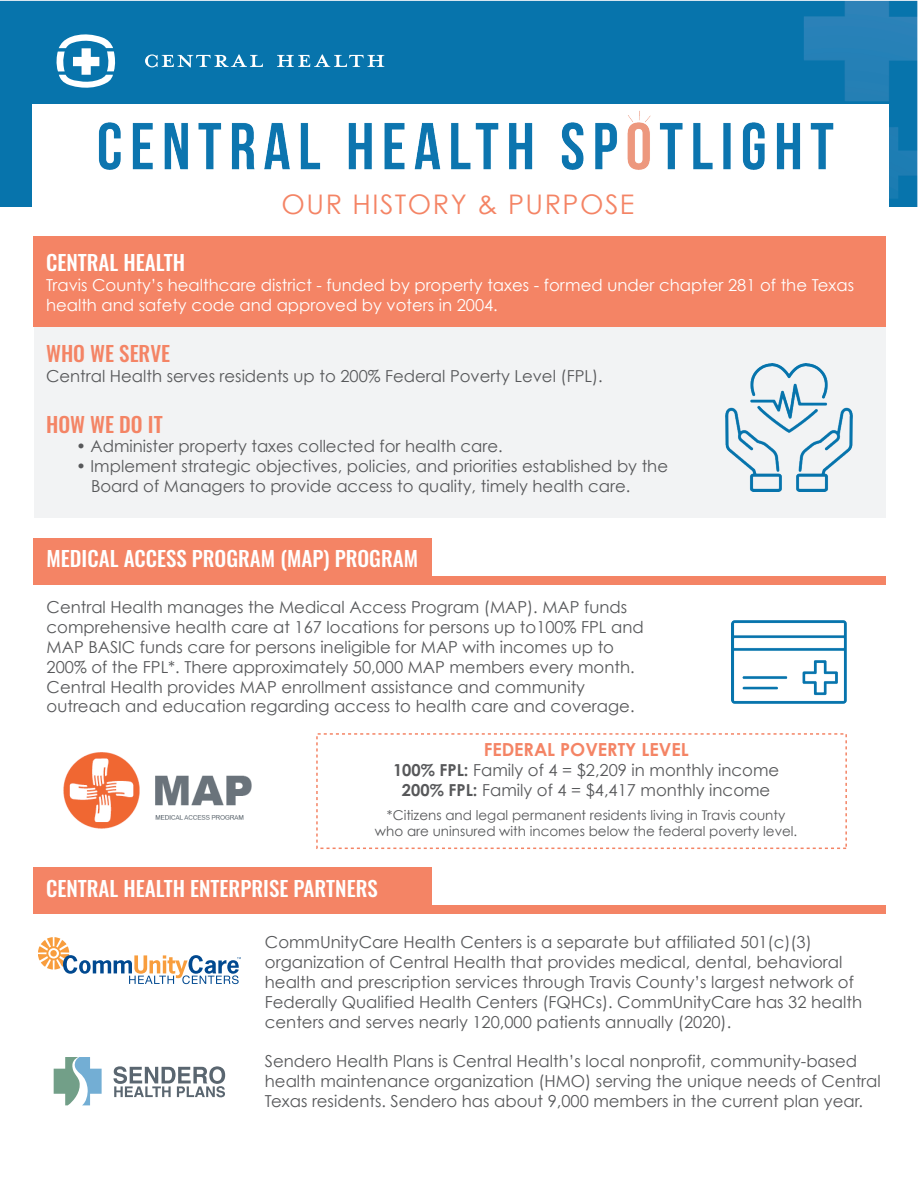
<style>
.page{position:relative;width:918px;height:1188px;background:#fff}
.page>*{position:absolute;margin:0;border:0;box-sizing:border-box;transform-origin:0 0}
.t1{font:27px "Century Gothic";letter-spacing:.055em;color:#f48465}
.t2{font:500 21px "Oswald";color:#fff}
.t3{font:500 21px "Oswald";color:#f48465}
.t4{font:700 18px "Century Gothic";color:#f48465}
.t5{font:16.5px/19.8px "Century Gothic";color:#57585a}
.t6{font:16.5px/19.8px "Century Gothic";color:#fff}
.t7{font:13.5px/16.2px "Century Gothic";color:#57585a;text-align:center}
.s1{font-weight:700}
</style>
<div class="page">
<div style="left:34px;top:236px;width:852px;height:282px;background:#f2f3f4"></div>
<div style="left:34px;top:236px;width:852px;height:91px;background:#f48465"></div>
<div style="left:34px;top:538px;width:398px;height:47px;background:#f48465"></div>
<div style="left:424px;top:576px;width:462px;height:9px;background:#f48465"></div>
<div style="left:34px;top:867px;width:398px;height:47px;background:#f48465"></div>
<div style="left:424px;top:905px;width:462px;height:9px;background:#f48465"></div>
<img style="left:0;top:0;width:918px;height:206px">
<div style="left:33px;top:105px;width:856px;height:110px;background:#fff"></div>
<img style="left:68px;top:98px;width:797px;height:72px">
<svg style="left:145px;top:54px;width:118px;height:13px"></svg>
<svg style="left:277px;top:54px;width:107px;height:13px"></svg>
<svg style="left:56px;top:31px;width:60px;height:60px"></svg>
<img style="left:725px;top:364px;width:128px;height:127px">
<img style="left:732px;top:621px;width:114px;height:83px">
<img style="left:63px;top:752px;width:188px;height:77px">
<svg style="left:113px;top:1066px;width:112px;height:31px"></svg>
<svg style="left:54px;top:1057px;width:48px;height:48px"></svg>
<svg style="left:38px;top:937px;width:203px;height:47px"></svg>
<div style="left:316px;top:733px;width:531px;height:116px;border:2px dashed #f48465"></div>
<h1 class="t1" style="left:282px;top:185px;width:354px">OUR HISTORY &amp; PURPOSE</h1>
<p class="t2" style="left:46px;top:252px;width:141px">CENTRAL HEALTH</p>
<p class="t6" style="left:46px;top:275px;width:810px">Travis County’s healthcare district - funded by property taxes - formed under chapter 281 of the Texas health and safety code and approved by voters in 2004.</p>
<p class="t3" style="left:46px;top:343px;width:126px">WHO WE SERVE</p>
<p class="t5" style="left:46px;top:366px;width:558px">Central Health serves residents up to 200% Federal Poverty Level (FPL).</p>
<p class="t3" style="left:46px;top:413px;width:118px">HOW WE DO IT</p>
<p class="t5" style="left:76px;top:436px;width:428px">• Administer property taxes collected for health care.</p>
<p class="t5" style="left:91px;top:456px;width:579px;text-indent:-15px">• Implement strategic objectives, policies, and priorities established by the<br>Board of Managers to provide access to quality, timely health care.</p>
<p class="t2" style="left:47px;top:548px;width:373px">MEDICAL ACCESS PROGRAM (MAP) PROGRAM</p>
<p class="t5" style="left:47px;top:597px;width:599px">Central Health manages the Medical Access Program (MAP). MAP funds comprehensive health care at 167 locations for persons up to100% FPL and MAP BASIC funds care for persons ineligible for MAP with incomes up to 200% of the FPL*. There approximately 50,000 MAP members every month.<br>Central Health provides MAP enrollment assistance and community outreach and education regarding access to health care and coverage.</p>
<p class="t4" style="left:484px;top:736px;width:206px">FEDERAL POVERTY LEVEL</p>
<p class="t5" style="left:393px;top:760px;width:388px;text-align:center"><span class="s1">100% FPL:</span> Family of 4 = $2,209 in monthly income<br><span class="s1">200% FPL:</span> Family of 4 = $4,417 monthly income</p>
<p class="t7" style="left:375px;top:807px;width:424px">*Citizens and legal permanent residents living in Travis county who are uninsured with incomes below the federal poverty level.</p>
<p class="t2" style="left:46px;top:878px;width:333px">CENTRAL HEALTH ENTERPRISE PARTNERS</p>
<p class="t5" style="left:265px;top:932px;width:599px">CommUnityCare Health Centers is a separate but affiliated 501(c)(3) organization of Central Health that provides medical, dental, behavioral health and prescription services through Travis County’s largest network of Federally Qualified Health Centers (FQHCs). CommUnityCare has 32 health centers and serves nearly 120,000 patients annually (2020).</p>
<p class="t5" style="left:265px;top:1051px;width:617px">Sendero Health Plans is Central Health’s local nonprofit, community-based health maintenance organization (HMO) serving the unique needs of Central<br>Texas residents. Sendero has about 9,000 members in the current plan year.</p>
</div>
